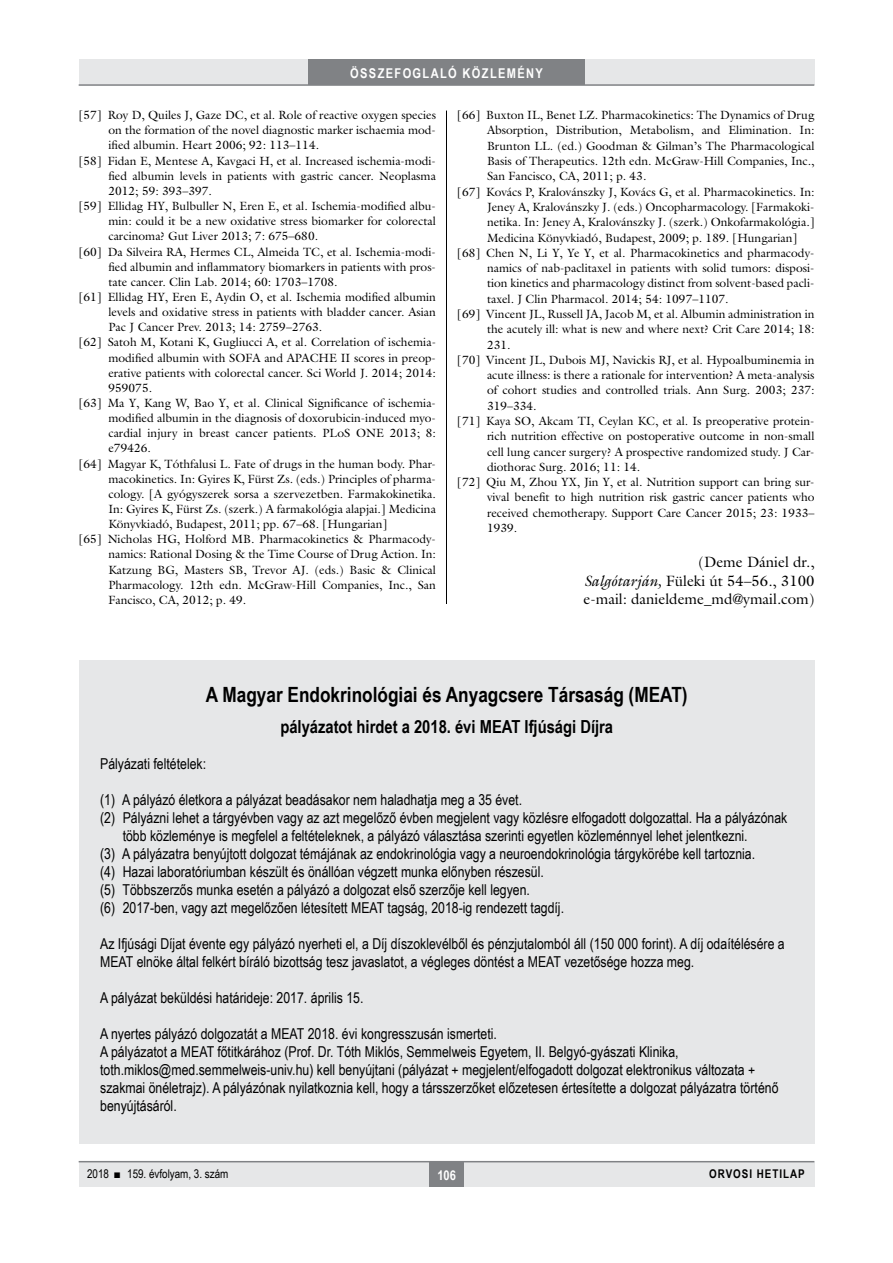
<style>
.page{position:relative;width:893px;height:1263px;background:#fff}
.page>*{position:absolute;margin:0;border:0;box-sizing:border-box;transform-origin:0 0}
.Rendezvenyek_cim{font:700 21px "Arial Narrow";color:#000}
.Rendezvenyek_cim-2{font:700 18px "Arial Narrow";color:#000}
.Rendezvenyek_cim-3{font:15px/18px "Arial Narrow";color:#000}
.irodalom_szerzo{font:15px "Galliard Reg";color:#000}
.t1{font:700 13.5px "Arial Narrow";letter-spacing:.1em;color:#fff}
.t2{font:12px/15.1px "Galliard Reg";color:#000;text-align:justify}
.t3{font:12px "Arial Narrow";color:#000}
.t4{font:700 12px "Arial Narrow";letter-spacing:.08em;color:#000}
.s1{font-style:italic}
</style>
<div class="page">
<div style="left:79px;top:1161px;width:735px;height:25px;background:#e6e7e8"></div>
<hr style="left:79px;top:1161px;width:735px;height:1px;background:#808285">
<div style="left:430px;top:1161px;width:34px;height:25px;background:#808285"></div>
<div style="left:79px;top:60px;width:735px;height:25px;background:#e6e7e8"></div>
<div style="left:308px;top:60px;width:277px;height:25px;background:#808285"></div>
<hr style="left:79px;top:84px;width:735px;height:2px;background:#808285">
<hr style="left:446px;top:111px;width:1px;height:1026px;background:#000">
<div style="left:79px;top:661px;width:736px;height:483px;background:#e6e7e8"></div>
<p class="t1" style="left:350px;top:63px;width:194px">ÖSSZEFOGLALÓ KÖZLEMÉNY</p>
<p class="t2" style="left:108px;top:107px;width:329px;text-indent:-30px">[57] Roy D, Quiles J, Gaze DC, et al. Role of reactive oxygen species on the formation of the novel diagnostic marker ischaemia mod&shy;ified albumin. Heart 2006; 92: 113–114.</p>
<p class="t2" style="left:108px;top:153px;width:329px;text-indent:-30px">[58] Fidan E, Mentese A, Kavgaci H, et al. Increased ischemia-modi&shy;fied albumin levels in patients with gastric cancer. Neoplasma 2012; 59: 393–397.</p>
<p class="t2" style="left:108px;top:198px;width:329px;text-indent:-30px">[59] Ellidag HY, Bulbuller N, Eren E, et al. Ischemia-modified albu&shy;min: could it be a new oxidative stress biomarker for colorectal carcinoma? Gut Liver 2013; 7: 675–680.</p>
<p class="t2" style="left:108px;top:244px;width:329px;text-indent:-30px">[60] Da Silveira RA, Hermes CL, Almeida TC, et al. Ischemia-modi&shy;fied albumin and inflammatory biomarkers in patients with pros&shy;tate cancer. Clin Lab. 2014; 60: 1703–1708.</p>
<p class="t2" style="left:108px;top:289px;width:329px;text-indent:-30px">[61] Ellidag HY, Eren E, Aydin O, et al. Ischemia modified albumin levels and oxidative stress in patients with bladder cancer. Asian Pac J Cancer Prev. 2013; 14: 2759–2763.</p>
<p class="t2" style="left:108px;top:335px;width:329px;text-indent:-30px">[62] Satoh M, Kotani K, Gugliucci A, et al. Correlation of ischemia&shy;modified albumin with SOFA and APACHE II scores in preop&shy;erative patients with colorectal cancer. Sci World J. 2014; 2014:<br>959075.</p>
<p class="t2" style="left:108px;top:395px;width:329px;text-indent:-30px">[63] Ma Y, Kang W, Bao Y, et al. Clinical Significance of ischemia&shy;modified albumin in the diagnosis of doxorubicin-induced myo&shy;cardial injury in breast cancer patients. PLoS ONE 2013; 8: e79426.</p>
<p class="t2" style="left:108px;top:456px;width:329px;text-indent:-30px">[64] Magyar K, Tóthfalusi L. Fate of drugs in the human body. Phar&shy;macokinetics. In: Gyires K, Fürst Zs. (eds.) Principles of pharma&shy;cology. [A gyógyszerek sorsa a szervezetben. Farmakokinetika.<br>In: Gyires K, Fürst Zs. (szerk.) A farmakológia alapjai.] Medicina Könyvkiadó, Budapest, 2011; pp. 67–68. [Hungarian]</p>
<p class="t2" style="left:108px;top:531px;width:329px;text-indent:-30px">[65] Nicholas HG, Holford MB. Pharmacokinetics &amp; Pharmacody&shy;namics: Rational Dosing &amp; the Time Course of Drug Action. In:<br>Katzung BG, Masters SB, Trevor AJ. (eds.) Basic &amp; Clinical Pharmacology. 12th edn. McGraw-Hill Companies, Inc., San Fancisco, CA, 2012; p. 49.</p>
<p class="t2" style="left:487px;top:107px;width:329px;text-indent:-30px">[66] Buxton IL, Benet LZ. Pharmacokinetics: The Dynamics of Drug Absorption, Distribution, Metabolism, and Elimination. In:<br>Brunton LL. (ed.) Goodman &amp; Gilman’s The Pharmacological Basis of Therapeutics. 12th edn. McGraw-Hill Companies, Inc., San Fancisco, CA, 2011; p. 43.</p>
<p class="t2" style="left:487px;top:184px;width:329px;text-indent:-30px">[67] Kovács P, Kralovánszky J, Kovács G, et al. Pharmacokinetics. In:<br>Jeney A, Kralovánszky J. (eds.) Oncopharmacology. [Farmakoki&shy;netika. In: Jeney A, Kralovánszky J. (szerk.) Onkofarmakológia.] Medicina Könyvkiadó, Budapest, 2009; p. 189. [Hungarian]</p>
<p class="t2" style="left:487px;top:245px;width:329px;text-indent:-30px">[68] Chen N, Li Y, Ye Y, et al. Pharmacokinetics and pharmacody&shy;namics of nab-paclitaxel in patients with solid tumors: disposi&shy;tion kinetics and pharmacology distinct from solvent-based pacli&shy;taxel. J Clin Pharmacol. 2014; 54: 1097–1107.</p>
<p class="t2" style="left:487px;top:306px;width:329px;text-indent:-30px">[69] Vincent JL, Russell JA, Jacob M, et al. Albumin administration in the acutely ill: what is new and where next? Crit Care 2014; 18:<br>231.</p>
<p class="t2" style="left:487px;top:352px;width:329px;text-indent:-30px">[70] Vincent JL, Dubois MJ, Navickis RJ, et al. Hypoalbuminemia in acute illness: is there a rationale for intervention? A meta-analysis of cohort studies and controlled trials. Ann Surg. 2003; 237:<br>319–334.</p>
<p class="t2" style="left:487px;top:413px;width:329px;text-indent:-30px">[71] Kaya SO, Akcam TI, Ceylan KC, et al. Is preoperative protein&shy;rich nutrition effective on postoperative outcome in non-small cell lung cancer surgery? A prospective randomized study. J Car&shy;diothorac Surg. 2016; 11: 14.</p>
<p class="t2" style="left:487px;top:474px;width:329px;text-indent:-30px">[72] Qiu M, Zhou YX, Jin Y, et al. Nutrition support can bring sur&shy;vival benefit to high nutrition risk gastric cancer patients who received chemotherapy. Support Care Cancer 2015; 23: 1933– 1939.</p>
<p class="irodalom_szerzo" style="left:698px;top:553px;width:118px">(Deme Dániel dr.,</p>
<p class="irodalom_szerzo" style="left:584px;top:571px;width:232px"><span class="s1">Salgótarján,</span> Füleki út 54–56., 3100</p>
<p class="irodalom_szerzo" style="left:583px;top:589px;width:232px">e-mail: danieldeme_md@ymail.com)</p>
<p class="Rendezvenyek_cim" style="left:206px;top:678px;width:483px">A Magyar Endokrinológiai és Anyagcsere Társaság (MEAT)</p>
<p class="Rendezvenyek_cim-2" style="left:280px;top:713px;width:334px">pályázatot hirdet a 2018. évi MEAT Ifjúsági Díjra</p>
<p class="Rendezvenyek_cim-3" style="left:100px;top:754px;width:107px">Pályázati feltételek:</p>
<p class="Rendezvenyek_cim-3" style="left:100px;top:790px;width:423px">(1) A pályázó életkora a pályázat beadásakor nem haladhatja meg a 35 évet.</p>
<p class="Rendezvenyek_cim-3" style="left:123px;top:808px;width:666px;text-indent:-23px">(2) Pályázni lehet a tárgyévben vagy az azt megelőző évben megjelent vagy közlésre elfogadott dolgozattal. Ha a pályázónak több közleménye is megfelel a feltételeknek, a pályázó választása szerinti egyetlen közleménnyel lehet jelentkezni.</p>
<p class="Rendezvenyek_cim-3" style="left:100px;top:844px;width:657px">(3) A pályázatra benyújtott dolgozat témájának az endokrinológia vagy a neuroendokrinológia tárgykörébe kell tartoznia.</p>
<p class="Rendezvenyek_cim-3" style="left:100px;top:862px;width:445px">(4) Hazai laboratóriumban készült és önállóan végzett munka előnyben részesül.</p>
<p class="Rendezvenyek_cim-3" style="left:100px;top:880px;width:431px">(5) Többszerzős munka esetén a pályázó a dolgozat első szerzője kell legyen.</p>
<p class="Rendezvenyek_cim-3" style="left:100px;top:898px;width:465px">(6) 2017-ben, vagy azt megelőzően létesített MEAT tagság, 2018-ig rendezett tagdíj.</p>
<p class="Rendezvenyek_cim-3" style="left:100px;top:934px;width:686px">Az Ifjúsági Díjat évente egy pályázó nyerheti el, a Díj díszoklevélből és pénzjutalomból áll (150 000 forint). A díj odaítélésére a<br>MEAT elnöke által felkért bíráló bizottság tesz javaslatot, a végleges döntést a MEAT vezetősége hozza meg.</p>
<p class="Rendezvenyek_cim-3" style="left:100px;top:988px;width:265px">A pályázat beküldési határideje: 2017. április 15.</p>
<p class="Rendezvenyek_cim-3" style="left:100px;top:1024px;width:398px">A nyertes pályázó dolgozatát a MEAT 2018. évi kongresszusán ismerteti.</p>
<p class="Rendezvenyek_cim-3" style="left:100px;top:1042px;width:680px">A pályázatot a MEAT főtitkárához (Prof. Dr. Tóth Miklós, Semmelweis Egyetem, II. Belgyó-gyászati Klinika, toth.miklos@med.semmelweis-univ.hu) kell benyújtani (pályázat + megjelent/elfogadott dolgozat elektronikus változata + szakmai önéletrajz). A pályázónak nyilatkoznia kell, hogy a társszerzőket előzetesen értesítette a dolgozat pályázatra történő benyújtásáról.</p>
<p class="t3" style="left:87px;top:1165px;width:143px">2018 ■ 159. évfolyam, 3. szám</p>
<p class="t1" style="left:437px;top:1165px;width:20px">106</p>
<p class="t4" style="left:709px;top:1165px;width:97px">ORVOSI HETILAP</p>
</div>
